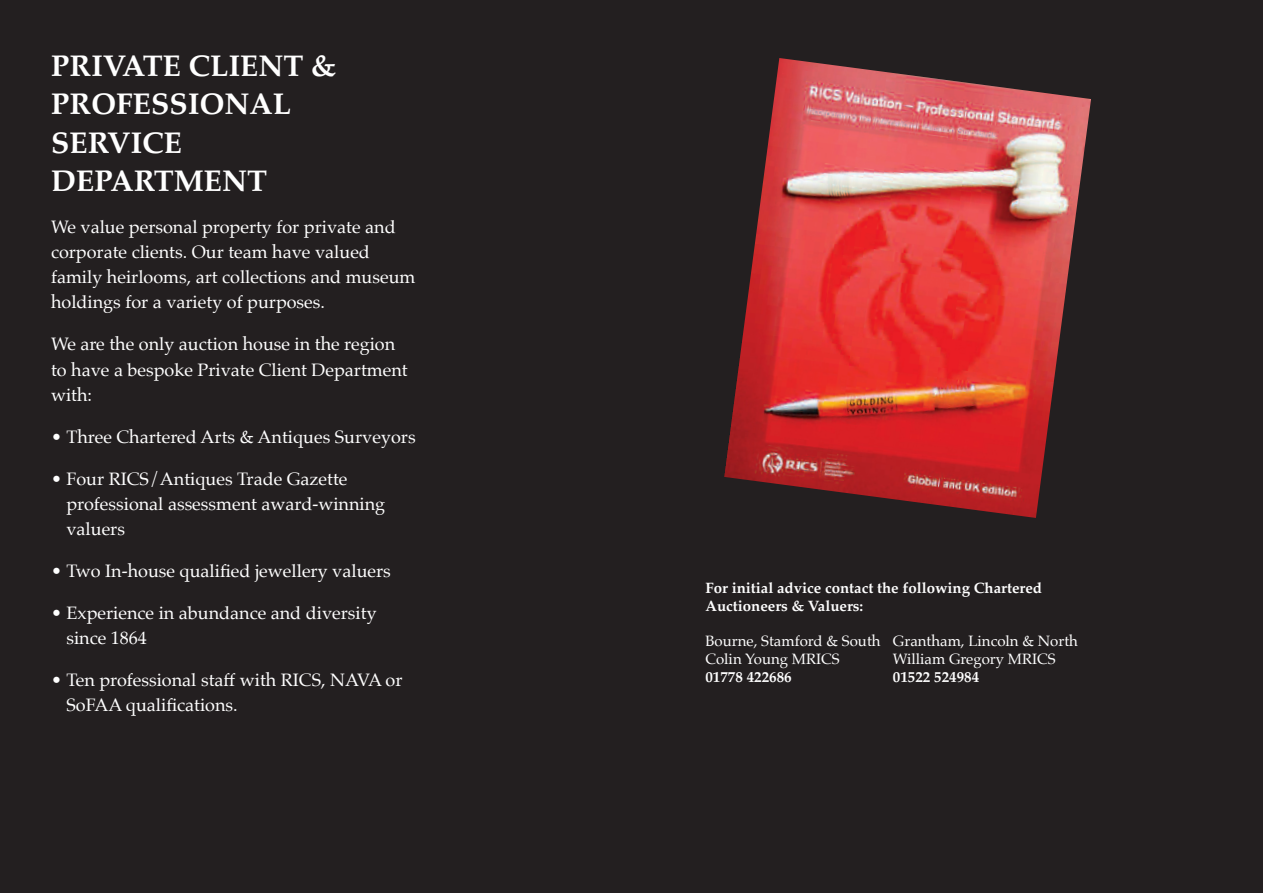
<style>
.page{position:relative;width:1263px;height:893px;background:#231f20}
.page>*{position:absolute;margin:0;border:0;box-sizing:border-box;transform-origin:0 0}
.Page_Heading{font:700 30px/38.5px "Palatino";color:#fff}
.Paragraph_Style{font:18px/25px "Palatino";color:#fff}
.Paragraph_Style-2{font:700 15px/18px "Palatino";color:#fff}
.Paragraph_Style-3{font:15px/18px "Palatino";color:#fff}
</style>
<div class="page">
<img style="left:724px;top:58px;width:367px;height:460px">
<p class="Page_Heading" style="left:51px;top:45px;width:287px">PRIVATE CLIENT &amp;<br>PROFESSIONAL<br>SERVICE<br>DEPARTMENT</p>
<p class="Paragraph_Style" style="left:51px;top:215px;width:366px">We value personal property for private and corporate clients. Our team have valued family heirlooms, art collections and museum holdings for a variety of purposes.</p>
<p class="Paragraph_Style" style="left:51px;top:332px;width:358px">We are the only auction house in the region to have a bespoke Private Client Department with:</p>
<p class="Paragraph_Style" style="left:51px;top:424px;width:366px">• Three Chartered Arts &amp; Antiques Surveyors</p>
<p class="Paragraph_Style" style="left:66px;top:466px;width:320px;text-indent:-15px">• Four RICS/Antiques Trade Gazette professional assessment award-winning valuers</p>
<p class="Paragraph_Style" style="left:51px;top:558px;width:341px">• Two In-house qualified jewellery valuers</p>
<p class="Paragraph_Style" style="left:66px;top:600px;width:312px;text-indent:-15px">• Experience in abundance and diversity since 1864</p>
<p class="Paragraph_Style" style="left:66px;top:667px;width:338px;text-indent:-15px">• Ten professional staff with RICS, NAVA or<br>SoFAA qualifications.</p>
<p class="Paragraph_Style-2" style="left:705px;top:578px;width:338px">For initial advice contact the following Chartered<br>Auctioneers &amp; Valuers:</p>
<p class="Paragraph_Style-3" style="left:705px;top:632px;width:374px">Bourne, Stamford &amp; South Grantham, Lincoln &amp; North<br>Colin Young MRICS</p>
<p class="Paragraph_Style-3" style="left:893px;top:650px;width:164px">William Gregory MRICS</p>
<p class="Paragraph_Style-2" style="left:705px;top:667px;width:88px">01778 422686</p>
<p class="Paragraph_Style-2" style="left:893px;top:667px;width:88px">01522 524984</p>
</div>
